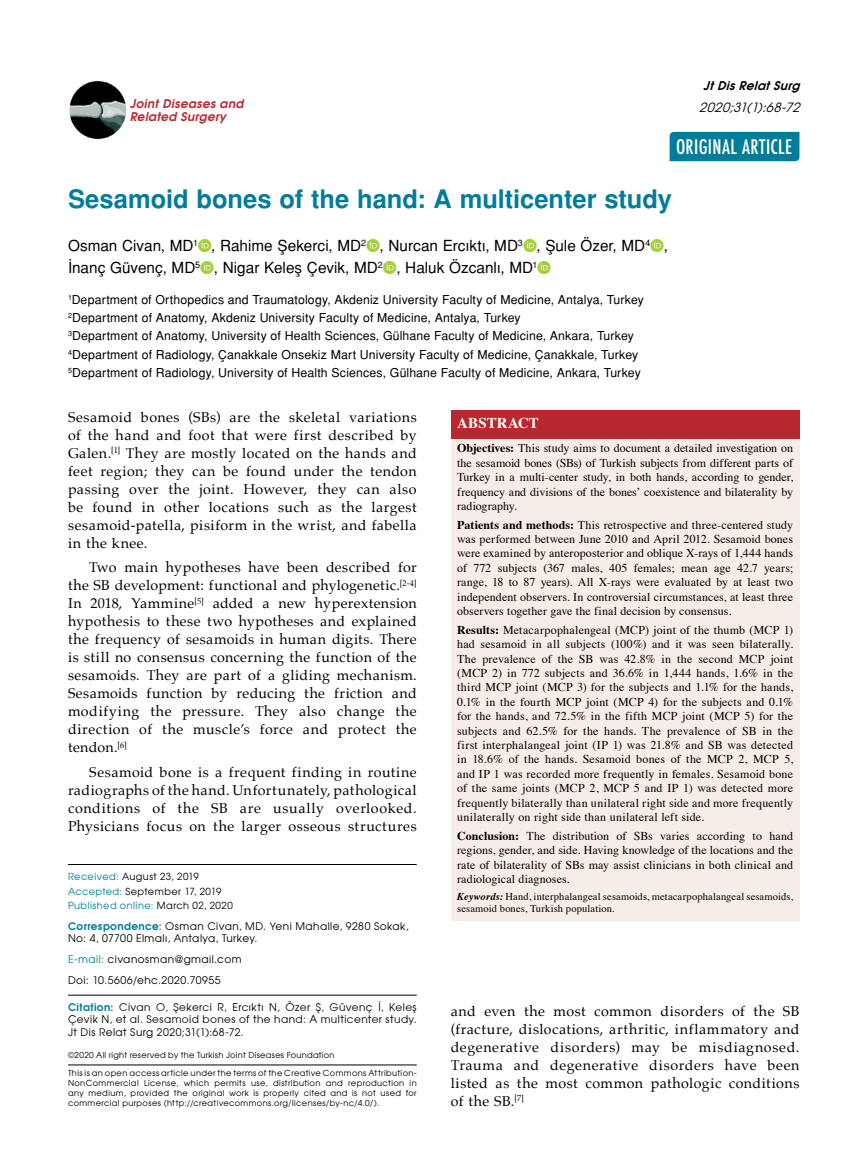
<style>
.page{position:relative;width:859px;height:1170px;background:#fff}
.page>*{position:absolute;margin:0;border:0;box-sizing:border-box;transform-origin:0 0}
.t1{font:700 25.5px "Helvetica Tr";color:#007d9a}
.t2{font:500 condensed 19.5px "Futura";letter-spacing:.02em;color:#fff}
.t3{font:15.3px/21.3px "Helvetica Normal Tr";color:#000}
.t4{font:700 15px "Times";letter-spacing:.01em;color:#fff}
.t5{font:14.25px/18px "Palatino";letter-spacing:.035em;color:#000;text-align:justify}
.t6{font:italic 12.75px "Avant Garde Tr";color:#000}
.t7{font:12.3px/18.3px "Helvetica Normal Tr";letter-spacing:.01em;color:#000}
.t8{font:12px/14.4px "Times";letter-spacing:.01em;color:#000;text-align:justify}
.t9{font:12px/13.5px "Avant Garde Bold Italic Tr";letter-spacing:.03em;color:#b8292f}
.t10{font:italic 12px "Avant Garde Bold Tr";color:#000}
.t11{font:10.5px/12.3px "Avant Garde Tr";letter-spacing:.045em;color:#000}
.t12{font:10.5px/12.6px "Avant Garde";letter-spacing:.04em;color:#000}
.t13{font:10.5px/12.6px "Times";letter-spacing:.01em;color:#000}
.t14{font:9.75px/14.4px "Avant Garde Tr";letter-spacing:.045em;color:#000}
.t15{font:8.25px/9.9px "Avant Garde Tr";letter-spacing:.035em;color:#000;text-align:justify}
.s1{color:#007d9a}
.s2{font-family:"Avant Garde Bold Tr";color:#007d9a}
.s3{font-family:"Avant Garde Tr"}
.s4{font-weight:700}
.s5{font-weight:700;font-style:italic}
</style>
<div class="page">
<img style="left:69px;top:81px;width:58px;height:58px">
<div style="left:670px;top:132px;width:129px;height:29px;background:#007d9a"></div>
<div style="left:451px;top:437px;width:348px;height:483px;background:#f7ede8"></div>
<div style="left:451px;top:410px;width:348px;height:28px;background:#b8292f"></div>
<hr style="left:68px;top:994px;width:349px;height:1px;background:#000">
<hr style="left:68px;top:864px;width:349px;height:1px;background:#000">
<hr style="left:68px;top:1064px;width:349px;height:1px;background:#000">
<p class="t9" style="left:130px;top:96px;width:115px">Joint Diseases and<br>Related Surgery</p>
<p class="t10" style="left:703px;top:77px;width:102px">JtDisRelatSurg</p>
<p class="t6" style="left:699px;top:99px;width:106px">2020;31(1):68-72</p>
<h2 class="t2" style="left:676px;top:135px;width:118px">ORIGINAL ARTICLE</h2>
<h1 class="t1" style="left:68px;top:184px;width:606px">Sesamoid bones of the hand: A multicenter study</h1>
<p class="t3" style="left:68px;top:235px;width:601px">Osman Civan, MD<sup>1</sup> , Rahime Şekerci, MD<sup>2</sup> , Nurcan Ercıktı, MD<sup>3</sup> , Şule Özer, MD<sup>4</sup> ,<br>İnanç Güvenç, MD<sup>5</sup> , Nigar Keleş Çevik, MD<sup>2</sup> , Haluk Özcanlı, MD<sup>1</sup></p>
<p class="t7" style="left:68px;top:290px;width:577px"><sup>1</sup>Department of Orthopedics and Traumatology, Akdeniz University Faculty of Medicine, Antalya, Turkey <sup>2</sup>Department of Anatomy, Akdeniz University Faculty of Medicine, Antalya, Turkey<br><sup>3</sup>Department of Anatomy, University of Health Sciences, Gülhane Faculty of Medicine, Ankara, Turkey <sup>4</sup>Department of Radiology, Çanakkale Onsekiz Mart University Faculty of Medicine, Çanakkale, Turkey <sup>5</sup>Department of Radiology, University of Health Sciences, Gülhane Faculty of Medicine, Ankara, Turkey</p>
<p class="t5" style="left:68px;top:408px;width:350px">Sesamoid bones (SBs) are the skeletal variations of the hand and foot that were first described by Galen.<sup>[1]</sup> They are mostly located on the hands and feet region; they can be found under the tendon passing over the joint. However, they can also be found in other locations such as the largest sesamoid-patella, pisiform in the wrist, and fabella in the knee.</p>
<p class="t5" style="left:68px;top:558px;width:350px;text-indent:21px">Two main hypotheses have been described for the SB development: functional and phylogenetic.<sup>[2-4] </sup>In 2018, Yammine<sup>[5]</sup> added a new hyperextension hypothesis to these two hypotheses and explained the frequency of sesamoids in human digits. There is still no consensus concerning the function of the sesamoids. They are part of a gliding mechanism.<br>Sesamoids function by reducing the friction and modifying the pressure. They also change the direction of the muscle’s force and protect the tendon.<sup>[6]</sup></p>
<p class="t5" style="left:68px;top:762px;width:350px;text-indent:21px">Sesamoid bone is a frequent finding in routine radiographs of the hand. Unfortunately, pathological conditions of the SB are usually overlooked.<br>Physicians focus on the larger osseous structures</p>
<p class="t14" style="left:68px;top:869px;width:166px"><span class="s1">Received:</span> August 23, 2019<br><span class="s1">Accepted:</span> September 17, 2019<br><span class="s1">Published online:</span> March 02, 2020</p>
<p class="t11" style="left:68px;top:919px;width:342px"><span class="s2">Correspondence</span>: Osman Civan, MD. Yeni Mahalle, 9280 Sokak,<br>No: 4, 07700 Elmalı, Antalya, Turkey.</p>
<p class="t11" style="left:68px;top:948px;width:175px;line-height:20.9px"><span class="s1">E-mail:</span> civanosman@gmail.com<br>Doi: 10.5606/ehc.2020.70955</p>
<p class="t12" style="left:68px;top:1000px;width:350px"><span class="s2">Citation:</span> Civan O, Şekerci R, Ercıktı N, Özer Ş, Güvenç İ, Keleş<br>Çevik N, et al. Sesamoid bones of the hand: A multicenter study<span class="s3">.</span></p>
<p class="t11" style="left:68px;top:1025px;width:177px">Jt Dis Relat Surg 2020;31(1):68-72.</p>
<p class="t15" style="left:68px;top:1050px;width:268px">©2020 All right reserved by the Turkish Joint Diseases Foundation</p>
<p class="t15" style="left:68px;top:1067px;width:350px">This is an open access article under the terms of the Creative Commons Attribution-NonCommercial License, which permits use, distribution and reproduction in any medium, provided the original work is properly cited and is not used for commercial purposes (http://creativecommons.org/licenses/by-nc/4.0/).</p>
<p class="t4" style="left:457px;top:408px;width:83px">ABSTRACT</p>
<p class="t8" style="left:457px;top:440px;width:337px"><span class="s4">Objectives:</span> This study aims to document a detailed investigation on the sesamoid bones (SBs) of Turkish subjects from different parts of Turkey in a multi-center study, in both hands, according to gender, frequency and divisions of the bones’ coexistence and bilaterality by radiography.</p>
<p class="t8" style="left:457px;top:516px;width:337px"><span class="s4">Patients and methods:</span> This retrospective and three-centered study was performed between June 2010 and April 2012. Sesamoid bones were examined by anteroposterior and oblique X-rays of 1,444 hands of 772 subjects (367 males, 405 females; mean age 42.7 years; range, 18 to 87 years). All X-rays were evaluated by at least two independent observers. In controversial circumstances, at least three observers together gave the final decision by consensus.</p>
<p class="t8" style="left:457px;top:621px;width:337px"><span class="s4">Results:</span> Metacarpophalengeal (MCP) joint of the thumb (MCP 1) had sesamoid in all subjects (100%) and it was seen bilaterally.<br>The prevalence of the SB was 42.8% in the second MCP joint (MCP 2) in 772 subjects and 36.6% in 1,444 hands, 1.6% in the third MCP joint (MCP 3) for the subjects and 1.1% for the hands, 0.1% in the fourth MCP joint (MCP 4) for the subjects and 0.1% for the hands, and 72.5% in the fifth MCP joint (MCP 5) for the subjects and 62.5% for the hands. The prevalence of SB in the first interphalangeal joint (IP 1) was 21.8% and SB was detected in 18.6% of the hands. Sesamoid bones of the MCP 2, MCP 5, and IP 1 was recorded more frequently in females. Sesamoid bone of the same joints (MCP 2, MCP 5 and IP 1) was detected more frequently bilaterally than unilateral right side and more frequently unilaterally on right side than unilateral left side.</p>
<p class="t8" style="left:457px;top:827px;width:337px"><span class="s4">Conclusion:</span> The distribution of SBs varies according to hand regions, gender, and side. Having knowledge of the locations and the rate of bilaterality of SBs may assist clinicians in both clinical and radiological diagnoses.</p>
<p class="t13" style="left:457px;top:889px;width:337px"><span class="s5">Keywords:</span> Hand, interphalangeal sesamoids, metacarpophalangeal sesamoids, sesamoid bones, Turkish population.</p>
<p class="t5" style="left:451px;top:1001px;width:350px">and even the most common disorders of the SB (fracture, dislocations, arthritic, inflammatory and degenerative disorders) may be misdiagnosed.<br>Trauma and degenerative disorders have been listed as the most common pathologic conditions of the SB.<sup>[7]</sup></p>
</div>
